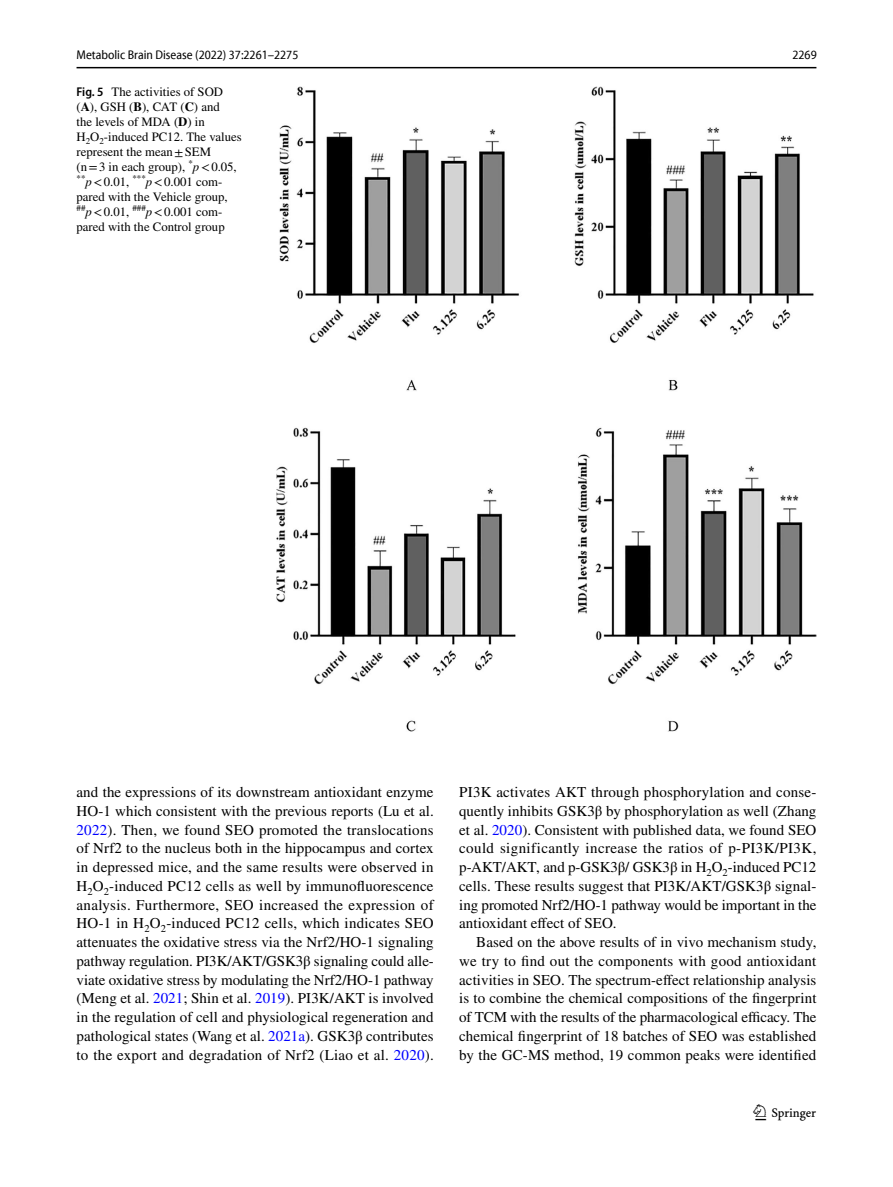
<style>
.page{position:relative;width:893px;height:1187px;background:#fff}
.page>*{position:absolute;margin:0;border:0;box-sizing:border-box;transform-origin:0 0}
.t1{font:22.5px "Springnew Regular 3";color:#000}
.t2{font:15px/18.8px "STIX";letter-spacing:.01em;color:#000;text-align:justify}
.t3{font:12.75px/15px "STIX";color:#000}
.t4{font:semi-condensed 12.75px "Myriad Pro Unic";color:#000}
.s1{font-family:"Myriad Pro";font-weight:600;font-stretch:semi-condensed}
.s2{font-weight:700}
.s3{font-style:italic}
.s4{color:#00f}
</style>
<div class="page">
<hr style="left:77px;top:67px;width:739px;height:1px;background:#000">
<img style="left:276px;top:87px;width:540px;height:644px">
<p class="t4" style="left:77px;top:50px;width:223px">Metabolic Brain Disease (2022) 37:2261–2275</p>
<p class="t4" style="left:792px;top:50px;width:26px">2269</p>
<p class="t3" style="left:77px;top:85px;width:167px"><span class="s1">Fig. 5</span> The activities of SOD (<span class="s2">A</span>), GSH (<span class="s2">B</span>), CAT (<span class="s2">C</span>) and<br>the levels of MDA (<span class="s2">D</span>) in<br>H<sub>2</sub>O<sub>2</sub>-induced PC12. The values represent the mean±SEM (n=3 in each group), <sup>*</sup><span class="s3">p</span>&lt;0.05, <sup>**</sup><span class="s3">p</span>&lt;0.01, <sup>***</sup><span class="s3">p</span>&lt;0.001 com&shy;pared with the Vehicle group, <sup>##</sup><span class="s3">p</span>&lt;0.01, <sup>###</sup><span class="s3">p</span>&lt;0.001 com&shy;pared with the Control group</p>
<p class="t2" style="left:77px;top:783px;width:359px">and the expressions of its downstream antioxidant enzyme HO-1 which consistent with the previous reports (Lu et al.<br><span class="s4">2022</span>). Then, we found SEO promoted the translocations of Nrf2 to the nucleus both in the hippocampus and cortex in depressed mice, and the same results were observed in H<sub>2</sub>O<sub>2</sub>-induced PC12 cells as well by immunofluorescence analysis. Furthermore, SEO increased the expression of HO-1 in H<sub>2</sub>O<sub>2</sub>-induced PC12 cells, which indicates SEO attenuates the oxidative stress via the Nrf2/HO-1 signaling pathway regulation. PI3K/AKT/GSK3β signaling could alle&shy;viate oxidative stress by modulating the Nrf2/HO-1 pathway (Meng et al. <span class="s4">2021</span>; Shin et al. <span class="s4">2019</span>). PI3K/AKT is involved in the regulation of cell and physiological regeneration and pathological states (Wang et al. <span class="s4">2021a</span>). GSK3β contributes to the export and degradation of Nrf2 (Liao et al. <span class="s4">2020</span>).</p>
<p class="t2" style="left:459px;top:783px;width:359px">PI3K activates AKT through phosphorylation and conse&shy;quently inhibits GSK3β by phosphorylation as well (Zhang et al. <span class="s4">2020</span>). Consistent with published data, we found SEO could significantly increase the ratios of p-PI3K/PI3K, p-AKT/AKT, and p-GSK3β/ GSK3β in H<sub>2</sub>O<sub>2</sub>-induced PC12 cells. These results suggest that PI3K/AKT/GSK3β signal&shy;ing promoted Nrf2/HO-1 pathway would be important in the antioxidant effect of SEO.</p>
<p class="t2" style="left:459px;top:933px;width:359px;text-indent:17px">Based on the above results of in vivo mechanism study, we try to find out the components with good antioxidant activities in SEO. The spectrum-effect relationship analysis is to combine the chemical compositions of the fingerprint of TCM with the results of the pharmacological efficacy. The chemical fingerprint of 18 batches of SEO was established by the GC-MS method, 19 common peaks were identified</p>
<h1 class="t1" style="left:755px;top:1104px;width:62px">1 3</h1>
</div>
